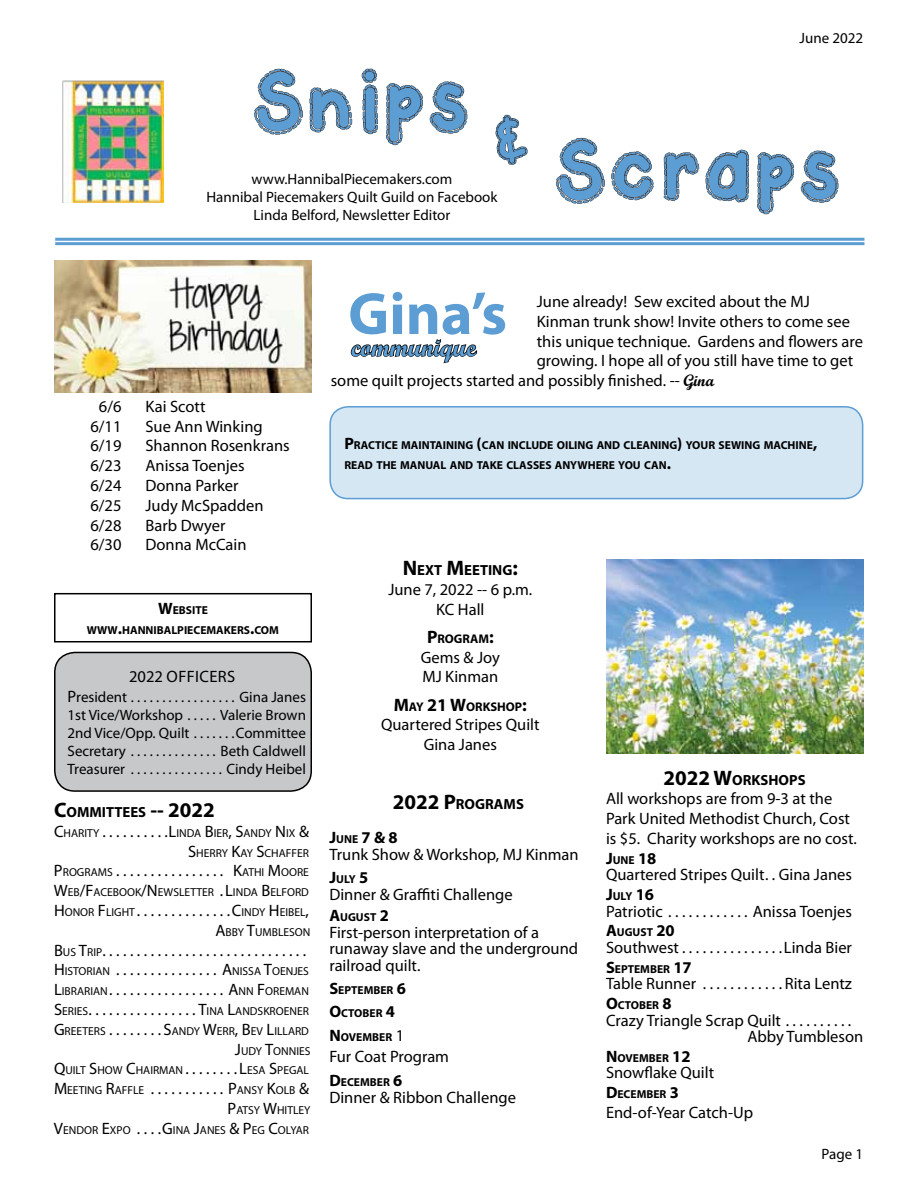
<style>
.page{position:relative;width:918px;height:1188px;background:#fff}
.page>*{position:absolute;margin:0;border:0;box-sizing:border-box;transform-origin:0 0}
.t1{font:76.5px "KBA Stitch In Time";color:#5c9dd3}
.t2{font:700 60px "Myriad Pro";color:#5c9dd3}
.t3{font:25.5px "Script MT Bold";color:#5c9dd3}
.t4{font:16.5px/19.8px "Myriad Pro";color:#000}
.t5{font:16.5px "Myriad Pro";color:#000}
.t6{font:16.5px "Myriad Pro";letter-spacing:.02em;color:#000}
.t7{font:15px/18px "Myriad Pro";color:#000;text-align:right}
.t8{font:700 14.7px "Myriad Pro";color:#000}
.t9{font:700 12.6px "Myriad Pro";color:#000}
.t10{font:11.55px/19.8px "Myriad Pro";color:#000;text-align:right}
.t11{font:700 11.55px/23.2px "Myriad Pro";color:#000}
.s1{font-size:16.5px}
.s2{font-size:21px}
.s3{font-size:11.55px}
.s4{font-family:"Script MT Bold"}
.s5{font-size:18px}
.s6{font-weight:700}
.s7{font-weight:700;font-size:11.55px}
.s8{font-weight:400;font-size:16.5px}
</style>
<div class="page">
<div style="left:55px;top:652px;width:256px;height:139px;background:#c7c8ca;border-radius:20px"></div>
<div style="left:54px;top:652px;width:258px;height:140px;border:2px solid #000;border-radius:20px"></div>
<img style="left:63px;top:80px;width:100px;height:123px">
<svg style="left:54px;top:592px;width:258px;height:51px"></svg>
<svg style="left:254px;top:68px;width:49px;height:67px"></svg>
<svg style="left:309px;top:87px;width:43px;height:46px"></svg>
<svg style="left:361px;top:68px;width:17px;height:66px"></svg>
<svg style="left:386px;top:83px;width:37px;height:63px"></svg>
<svg style="left:429px;top:81px;width:39px;height:53px"></svg>
<svg style="left:556px;top:137px;width:49px;height:67px"></svg>
<svg style="left:611px;top:151px;width:43px;height:50px"></svg>
<svg style="left:663px;top:152px;width:36px;height:49px"></svg>
<svg style="left:705px;top:149px;width:44px;height:89px"></svg>
<svg style="left:757px;top:152px;width:37px;height:94px"></svg>
<svg style="left:801px;top:150px;width:38px;height:53px"></svg>
<hr style="left:55px;top:242px;width:809px;height:3px;background:#5c9dd3">
<hr style="left:55px;top:238px;width:809px;height:3px;background:#5c9dd3">
<svg style="left:350px;top:339px;width:128px;height:25px"></svg>
<div style="left:330px;top:407px;width:533px;height:92px;background:#d6e7f4;border-radius:18px"></div>
<div style="left:329px;top:406px;width:534px;height:93px;border:2px solid #5c9dd3;border-radius:18px"></div>
<img style="left:54px;top:260px;width:258px;height:132px">
<img style="left:606px;top:560px;width:257px;height:193px">
<svg style="left:495px;top:114px;width:33px;height:51px"></svg>
<h1 class="t1" style="left:252px;top:66px;width:224px">SNIPS</h1>
<p class="t7" style="left:206px;top:170px;width:293px;text-align:center">www.HannibalPiecemakers.com<br>Hannibal Piecemakers Quilt Guild on Facebook<br>Linda Belford, Newsletter Editor</p>
<p class="t7" style="left:800px;top:28px;width:65px">June 2022</p>
<h1 class="t1" style="left:554px;top:135px;width:294px">SCRAPS</h1>
<p class="t4" style="left:99px;top:396px;width:24px">6/6</p>
<p class="t4" style="left:90px;top:396px;width:201px;text-indent:55px">Kai Scott<br>6/11 Sue Ann Winking<br>6/19 Shannon Rosenkrans<br>6/23</p>
<p class="t4" style="left:146px;top:455px;width:101px">Anissa Toenjes</p>
<p class="t4" style="left:90px;top:475px;width:33px">6/24</p>
<p class="t4" style="left:146px;top:475px;width:95px">Donna Parker</p>
<p class="t4" style="left:90px;top:495px;width:33px">6/25</p>
<p class="t4" style="left:146px;top:495px;width:120px">Judy McSpadden</p>
<p class="t4" style="left:90px;top:515px;width:33px">6/28</p>
<p class="t4" style="left:146px;top:515px;width:82px">Barb Dwyer</p>
<p class="t4" style="left:90px;top:535px;width:33px">6/30</p>
<p class="t4" style="left:146px;top:535px;width:103px">Donna McCain</p>
<p class="t11" style="left:158px;top:598px;width:51px"><span class="s1">W</span>EBSITE</p>
<p class="t11" style="left:87px;top:618px;width:12px">WWW</p>
<p class="t11" style="left:118px;top:618px;width:163px"><span class="s1">.</span>HANNIBALPIECEMAKERS<span class="s1">.</span>COM</p>
<p class="t6" style="left:129px;top:666px;width:108px">2022 Officers</p>
<p class="t7" style="left:56px;top:688px;width:252px"><span class="s1">P</span>resident . . . . . . . . . . . . . . . . . Gina Janes 1st Vice/Workshop . . . . . Valerie Brown 2nd Vice/Opp. Quilt . . . . . . Committee Secretary . . . . . . . . . . . . . . Beth Caldwell Treasurer . . . . . . . . . . . . . . . Cindy Heibel</p>
<p class="t8" style="left:54px;top:802px;width:162px"><span class="s2">C</span>OMMITTEES <span class="s2">-- 2022</span></p>
<p class="t10" style="left:54px;top:823px;width:257px"><span class="s1">C</span>HARITY <span class="s1">. . . . . . . . . L</span>INDA <span class="s1">B</span>IER<span class="s1">, S</span>ANDY <span class="s1">N</span> IX <span class="s1">&amp;<br>S</span>HERRY <span class="s1">K</span>AY <span class="s1">S</span>CHAFFER</p>
<p class="t5" style="left:54px;top:861px;width:257px">P<span class="s3">ROGRAMS</span> ................ K<span class="s3">ATHI</span>M<span class="s3">OORE</span></p>
<p class="t10" style="left:54px;top:882px;width:257px"><span class="s1">W</span>EB<span class="s1">/F</span>ACEBOOK<span class="s1">/N</span> EWSLETTER <span class="s1">. L</span>INDA <span class="s1">B</span>ELFORD</p>
<p class="t5" style="left:54px;top:900px;width:257px">H<span class="s3">ONOR</span> F<span class="s3">LIGHT</span> ............. C<span class="s3">INDY</span> H<span class="s3">EIBEL</span>,</p>
<p class="t10" style="left:215px;top:922px;width:97px"><span class="s1">A</span>BBY <span class="s1">T</span>UMBLESON</p>
<p class="t5" style="left:54px;top:940px;width:247px">B<span class="s3">US</span> T<span class="s3">RIP</span> .............................</p>
<p class="t10" style="left:54px;top:961px;width:256px"><span class="s1">H</span>ISTORIAN <span class="s1">............... A</span>NISSA<span class="s1">T</span>OENJES</p>
<p class="t5" style="left:54px;top:979px;width:257px">L<span class="s3">IBRARIAN</span> .................A<span class="s3">NN</span>F<span class="s3">OREMAN</span></p>
<p class="t10" style="left:54px;top:1001px;width:258px"><span class="s1">S</span>ERIES <span class="s1">. . . . . . . . . . . . . . . T</span>INA <span class="s1">L</span>ANDSKROENER<br><span class="s1">G</span>REETERS <span class="s1">. . . . . . . S</span>ANDY <span class="s1">W</span>ERR<span class="s1">, B</span>EV <span class="s1">L</span>ILLARD<br><span class="s1">J</span>UDY <span class="s1">T</span>ONNIES<br><span class="s1">Q</span>UILT <span class="s1">S</span>HOW <span class="s1">C</span>HAIRMAN <span class="s1">. . . . . . . L</span>ESA <span class="s1">S</span>PEGAL<br><span class="s1">M</span>EETING <span class="s1">R</span>AFFLE <span class="s1">. . . . . . . . . . . P</span>ANSY <span class="s1">K</span>OLB <span class="s1">&amp;<br>P</span>ATSY <span class="s1">W</span>HITLEY<br><span class="s1">V</span>ENDOR <span class="s1">E</span>XPO <span class="s1">. . . G</span>INA <span class="s1">J</span>ANES <span class="s1">&amp; P</span>EG <span class="s1">C</span>OLYAR</p>
<h2 class="t2" style="left:348px;top:275px;width:160px">Gina’s</h2>
<h3 class="t3" style="left:351px;top:332px;width:126px">communique</h3>
<p class="t4" style="left:537px;top:291px;width:274px">June already! Sew excited about the MJ</p>
<p class="t4" style="left:537px;top:311px;width:315px">Kinman trunk show! I nvite others to come see</p>
<p class="t4" style="left:537px;top:331px;width:328px">this unique technique. Gardens and flowers are</p>
<p class="t4" style="left:537px;top:351px;width:318px">growing. I hope all of you still have time to get</p>
<p class="t4" style="left:331px;top:371px;width:385px">some quilt projects started and possibly finished. -- <span class="s4">Gina</span></p>
<p class="t11" style="left:344px;top:435px;width:474px;line-height:19.8px"><span class="s1">P</span>RACTICE MAINTAINING <span class="s1">(</span>CAN INCLUDE OILING AND CLEANING<span class="s1">)</span> YOUR SEWING MACHINE<span class="s1">,<br></span>READ THE MANUAL AND TAKE CLASSES ANYWHERE YOU CAN<span class="s1">.</span></p>
<p class="t8" style="left:403px;top:561px;width:117px"><span class="s2">N</span> EXT <span class="s2">M</span>EETING<span class="s2">:</span></p>
<p class="t4" style="left:388px;top:579px;width:144px;text-align:center">June 7, 2022 -- 6 p.m.<br>KC Hall</p>
<p class="t9" style="left:427px;top:631px;width:68px"><span class="s5">P</span>ROGRAM<span class="s5">:</span></p>
<p class="t4" style="left:421px;top:647px;width:81px">Gems &amp; Joy<br>MJ Kinman</p>
<p class="t9" style="left:394px;top:698px;width:135px"><span class="s5">M</span>AY <span class="s5">21 W</span>ORKSHOP<span class="s5">:</span></p>
<p class="t4" style="left:381px;top:715px;width:160px;text-align:center">Quartered Stripes Quilt<br>Gina Janes</p>
<p class="t8" style="left:393px;top:794px;width:133px"><span class="s2">2022 P</span>ROGRAMS</p>
<p class="t4" style="left:329px;top:828px;width:251px;line-height:17.2px"><span class="s6">J</span><span class="s7">UNE</span> <span class="s6">7 &amp; 8<br></span>Trunk Show &amp; Workshop, MJ Kinman</p>
<p class="t11" style="left:329px;top:867px;width:40px"><span class="s1">J</span>ULY <span class="s1">5</span></p>
<p class="t4" style="left:329px;top:885px;width:185px">Dinner &amp; Graffiti Challenge</p>
<p class="t11" style="left:329px;top:905px;width:61px"><span class="s1">A</span>UGUST <span class="s1">2</span></p>
<p class="t4" style="left:329px;top:924px;width:250px;line-height:16.5px">First-person interpretation of a runaway slave and the underground railroad quilt.</p>
<p class="t11" style="left:329px;top:978px;width:78px"><span class="s1">S</span>EPTEMBER <span class="s1">6<br>O</span>CTOBER <span class="s1">4<br>N</span>OVEMBER <span class="s8">1</span></p>
<p class="t4" style="left:329px;top:1047px;width:121px">Fur Coat Program</p>
<p class="t11" style="left:329px;top:1070px;width:74px"><span class="s1">D</span>ECEMBER <span class="s1">6</span></p>
<p class="t4" style="left:329px;top:1087px;width:188px">Dinner &amp; Ribbon Challenge</p>
<p class="t8" style="left:664px;top:770px;width:144px"><span class="s2">2022 W</span>ORKSHOPS</p>
<p class="t4" style="left:606px;top:789px;width:251px">All workshops are from 9-3 at the<br>Park United Methodist Church, Cost is $5. Charity workshops are no cost.<br><span class="s6">J</span><span class="s7">UNE</span> <span class="s6">18</span></p>
<p class="t4" style="left:606px;top:865px;width:247px">Quartered Stripes Quilt . . Gina Janes<br><span class="s6">J</span><span class="s7">ULY</span> <span class="s6">16</span></p>
<p class="t4" style="left:606px;top:901px;width:247px">Patriotic . . . . . . . . . . . . Anissa Toenjes</p>
<p class="t11" style="left:606px;top:921px;width:70px"><span class="s1">A</span>UGUST <span class="s1">20</span></p>
<p class="t4" style="left:606px;top:937px;width:247px">Southwest . . . . . . . . . . . . . . Linda Bier</p>
<p class="t11" style="left:606px;top:957px;width:87px"><span class="s1">S</span>EPTEMBER <span class="s1">17</span></p>
<p class="t4" style="left:606px;top:974px;width:247px">Table Runner . . . . . . . . . . . Rita Lentz</p>
<p class="t11" style="left:606px;top:993px;width:67px"><span class="s1">O</span>CTOBER <span class="s1">8</span></p>
<p class="t4" style="left:747px;top:1012px;width:117px;line-height:16.5px;text-indent:-141px">Crazy Triangle Scrap Quilt . . . . . . . . .<br>Abby Tumbleson</p>
<p class="t11" style="left:606px;top:1046px;width:86px"><span class="s1">N</span>OVEMBER <span class="s1">12</span></p>
<p class="t4" style="left:606px;top:1063px;width:110px">Snowflake Quilt</p>
<p class="t11" style="left:606px;top:1082px;width:74px"><span class="s1">D</span>ECEMBER <span class="s1">3</span></p>
<p class="t4" style="left:606px;top:1102px;width:149px">End-of-Year Catch-Up</p>
<p class="t7" style="left:822px;top:1145px;width:43px">Page 1</p>
</div>
